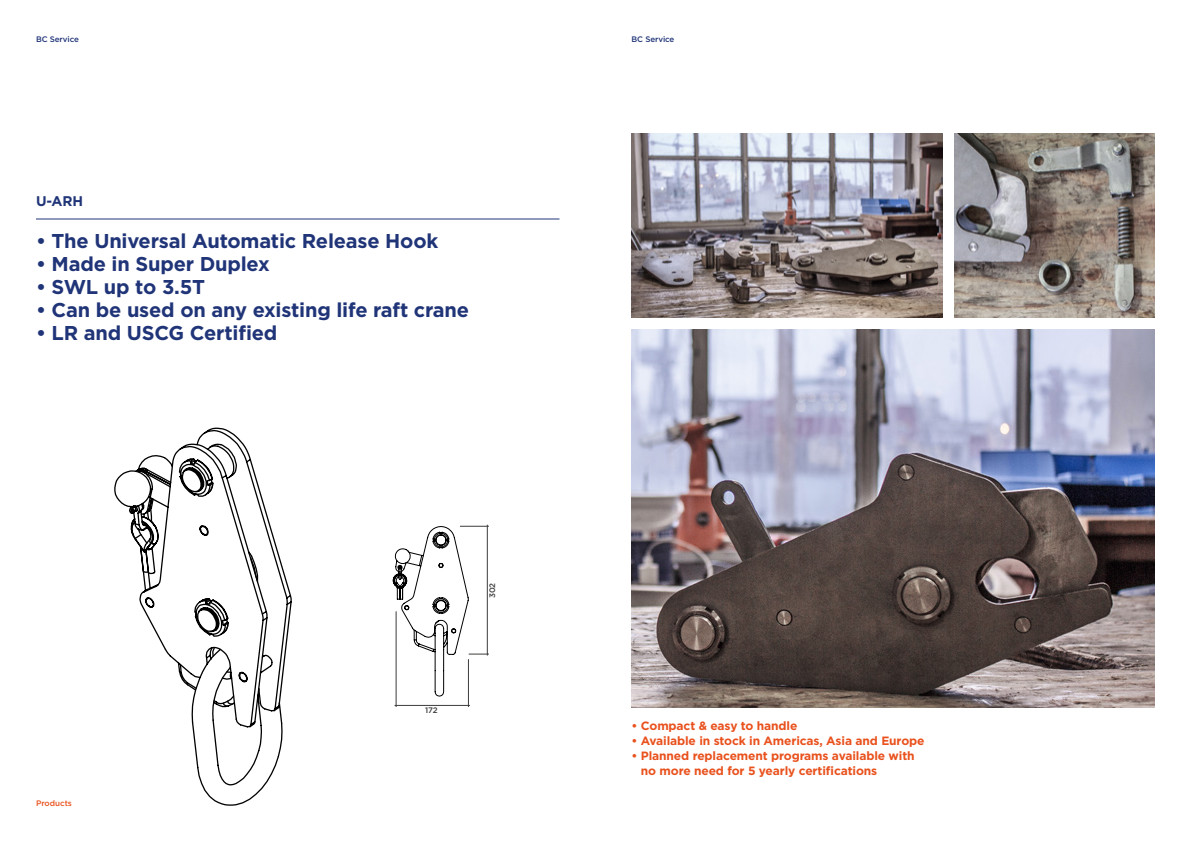
<style>
.page{position:relative;width:1191px;height:842px;background:#fff}
.page>*{position:absolute;margin:0;border:0;box-sizing:border-box;transform-origin:0 0}
.t1{font:700 20px "Gotham";letter-spacing:-.01em;color:#203478}
.t2{font:700 14px "Gotham";color:#203478}
.t3{font:700 12px "Gotham";letter-spacing:-.01em;color:#e9511d}
.t4{font:500 8px "Gotham";letter-spacing:-.01em;color:#203478}
.t5{font:500 8px "Gotham";color:#e9511d}
.t6{font:500 8px "Gotham";letter-spacing:-.015em;color:#3c3c3b}
.s1{color:#fff}
</style>
<div class="page">
<svg style="left:114px;top:427px;width:178px;height:379px"></svg>
<svg style="left:130px;top:482px;width:128px;height:225px"></svg>
<hr style="left:487px;top:525px;width:1px;height:130px;background:#3c3c3b">
<svg style="left:393px;top:526px;width:96px;height:171px"></svg>
<hr style="left:468px;top:659px;width:1px;height:48px;background:#3c3c3b">
<hr style="left:394px;top:705px;width:76px;height:1px;background:#3c3c3b">
<hr style="left:396px;top:611px;width:1px;height:96px;background:#3c3c3b">
<img style="left:631px;top:134px;width:311px;height:183px">
<img style="left:954px;top:134px;width:201px;height:183px">
<hr style="left:36px;top:218px;width:523px;height:1px;background:#203478">
<img style="left:631px;top:329px;width:524px;height:378px">
<p class="t4" style="left:36px;top:34px;width:44px">BC Service</p>
<p class="t2" style="left:36px;top:192px;width:48px">U-ARH</p>
<h1 class="t1" style="left:36px;top:227px;width:404px">• The Universal Automatic Release Hook</h1>
<h1 class="t1" style="left:36px;top:250px;width:235px">• Made in Super Duplex</h1>
<h1 class="t1" style="left:36px;top:273px;width:171px">• SWL up to 3.5T</h1>
<h1 class="t1" style="left:36px;top:296px;width:434px">• Can be used on any existing life raft crane</h1>
<h1 class="t1" style="left:36px;top:319px;width:243px">• LR and USCG Certified</h1>
<p class="t5" style="left:36px;top:798px;width:37px">Products</p>
<p class="t6" style="left:425px;top:705px;width:14px">172</p>
<p class="t6" style="left:487px;top:598px;width:17px;rotate:-90deg">302</p>
<p class="t4" style="left:631px;top:34px;width:44px">BC Service</p>
<p class="t3" style="left:631px;top:718px;width:167px">• Compact &amp; easy to handle</p>
<p class="t3" style="left:631px;top:733px;width:294px">• Available in stock in Americas, Asia and Europe</p>
<p class="t3" style="left:631px;top:748px;width:285px">• Planned replacement programs available with</p>
<p class="t3" style="left:631px;top:763px;width:247px"><span class="s1">•</span> no more need for 5 yearly certifications</p>
</div>
